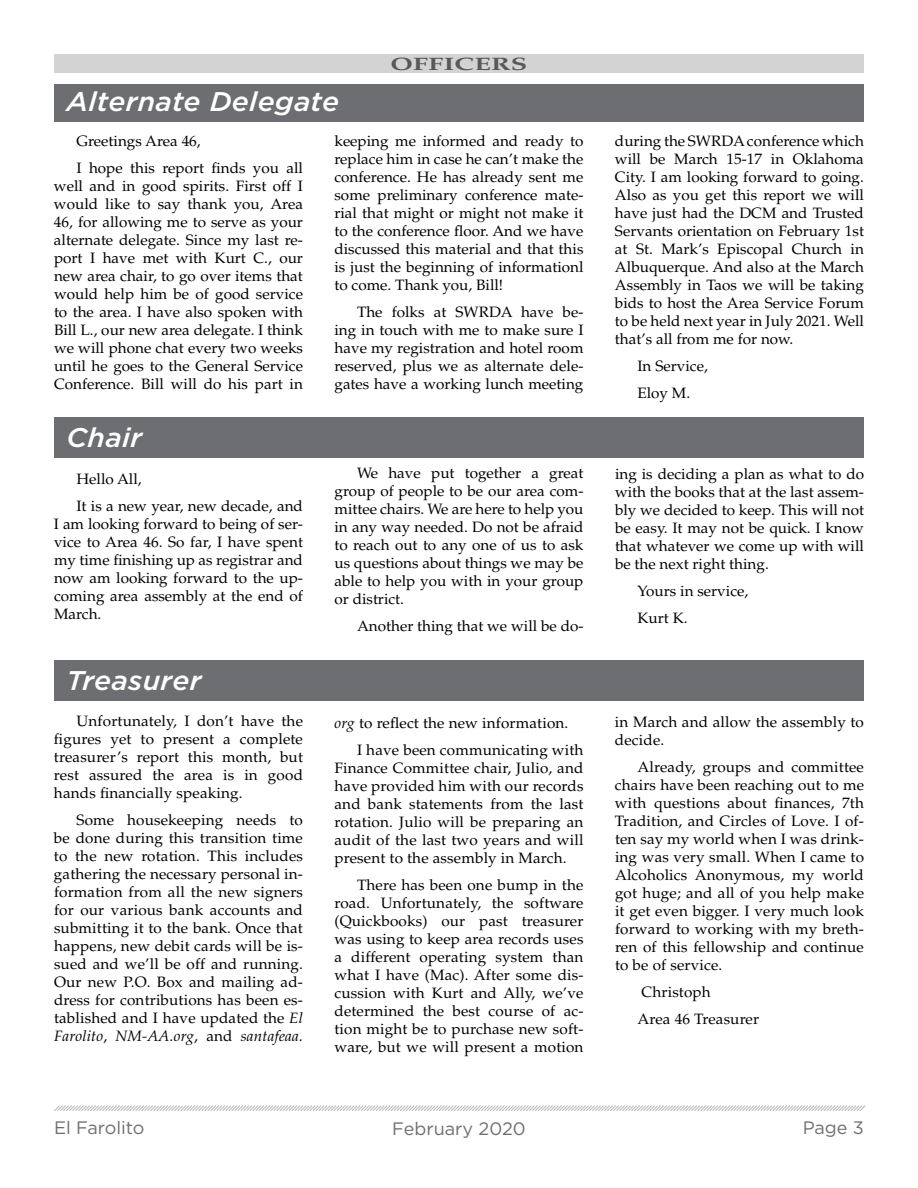
<style>
.page{position:relative;width:918px;height:1188px;background:#fff}
.page>*{position:absolute;margin:0;border:0;box-sizing:border-box;transform-origin:0 0}
.t1{font:italic 500 27px "Gotham";letter-spacing:.01em;color:#fff;scale:1.05 1}
.t2{font:18px "Gotham";color:#6d6e71}
.t3{font:700 18px "Palatino";letter-spacing:.01em;color:#58595b;scale:1.5 1}
.t4{font:15px/18px "Palatino";color:#000;text-align:justify}
.s1{font-style:italic}
</style>
<div class="page">
<svg style="left:54px;top:1105px;width:811px;height:6px"></svg>
<div style="left:54px;top:84px;width:810px;height:38px;background:#6d6e71"></div>
<div style="left:54px;top:54px;width:810px;height:19px;background:#d1d3d4"></div>
<div style="left:54px;top:661px;width:810px;height:40px;background:#6d6e71"></div>
<div style="left:54px;top:417px;width:810px;height:41px;background:#6d6e71"></div>
<h1 class="t1" style="left:67px;top:84px;width:261px">Alternate Delegate</h1>
<p class="t3" style="left:391px;top:53px;width:93px">OFFICERS</p>
<p class="t4" style="left:76px;top:127px;width:228px;line-height:27px">Greetings Area 46,<br>I hope this report finds you all</p>
<p class="t4" style="left:54px;top:177px;width:251px">well and in good spirits. First off I would like to say thank you, Area 46, for allowing me to serve as your alternate delegate. Since my last re&shy;port I have met with Kurt C., our new area chair, to go over items that would help him be of good service to the area. I have also spoken with Bill L., our new area delegate. I think we will phone chat every two weeks until he goes to the General Service Conference. Bill will do his part in</p>
<h1 class="t1" style="left:67px;top:419px;width:74px">Chair</h1>
<p class="t4" style="left:76px;top:465px;width:228px;line-height:27px">Hello All,<br>It is a new year, new decade, and</p>
<p class="t4" style="left:54px;top:515px;width:251px">I am looking forward to being of ser&shy;vice to Area 46. So far, I have spent my time finishing up as registrar and now am looking forward to the up&shy;coming area assembly at the end of March.</p>
<h1 class="t1" style="left:67px;top:663px;width:130px">Treasurer</h1>
<p class="t4" style="left:54px;top:713px;width:251px;text-indent:23px">Unfortunately, I don’t have the figures yet to present a complete treasurer’s report this month, but rest assured the area is in good hands financially speaking.</p>
<p class="t4" style="left:54px;top:812px;width:251px;text-indent:23px">Some housekeeping needs to be done during this transition time to the new rotation. This includes gathering the necessary personal in&shy;formation from all the new signers for our various bank accounts and submitting it to the bank. Once that happens, new debit cards will be is&shy;sued and we’ll be off and running.<br>Our new P.O. Box and mailing ad&shy;dress for contributions has been es&shy;tablished and I have updated the <span class="s1">El Farolito</span>, <span class="s1">NM-AA.org</span>, and <span class="s1">santafeaa.</span></p>
<p class="t4" style="left:334px;top:132px;width:251px">keeping me informed and ready to replace him in case he can’t make the conference. He has already sent me some preliminary conference mate&shy;rial that might or might not make it to the conference floor. And we have discussed this material and that this is just the beginning of informationl to come. Thank you, Bill!</p>
<p class="t4" style="left:334px;top:303px;width:251px;text-indent:23px">The folks at SWRDA have be&shy;ing in touch with me to make sure I have my registration and hotel room reserved, plus we as alternate dele&shy;gates have a working lunch meeting</p>
<p class="t4" style="left:334px;top:464px;width:251px;text-indent:23px">We have put together a great group of people to be our area com&shy;mittee chairs. We are here to help you in any way needed. Do not be afraid to reach out to any one of us to ask us questions about things we may be able to help you with in your group or district.</p>
<p class="t4" style="left:357px;top:617px;width:228px">Another thing that we will be do-</p>
<p class="t4" style="left:357px;top:709px;width:228px;line-height:27px;text-indent:-23px"><span class="s1">org</span> to reflect the new information.<br>I have been communicating with</p>
<p class="t4" style="left:335px;top:759px;width:251px">Finance Committee chair, Julio, and have provided him with our records and bank statements from the last rotation. Julio will be preparing an audit of the last two years and will present to the assembly in March.</p>
<p class="t4" style="left:334px;top:876px;width:251px;text-indent:23px">There has been one bump in the road. Unfortunately, the software (Quickbooks) our past treasurer was using to keep area records uses a different operating system than what I have (Mac). After some dis&shy;cussion with Kurt and Ally, we’ve determined the best course of ac&shy;tion might be to purchase new soft&shy;ware, but we will present a motion</p>
<p class="t4" style="left:615px;top:132px;width:251px">during the SWRDA conference which will be March 15-17 in Oklahoma City. I am looking forward to going.<br>Also as you get this report we will have just had the DCM and Trusted Servants orientation on February 1st at St. Mark’s Episcopal Church in Albuquerque. And also at the March Assembly in Taos we will be taking bids to host the Area Service Forum to be held next year in July 2021. Well that’s all from me for now.</p>
<p class="t4" style="left:638px;top:352px;width:72px;line-height:27px">In Service,<br>Eloy M.</p>
<p class="t4" style="left:615px;top:465px;width:251px">ing is deciding a plan as what to do with the books that at the last assem&shy;bly we decided to keep. This will not be easy. It may not be quick. I know that whatever we come up with will be the next right thing.</p>
<p class="t4" style="left:638px;top:577px;width:112px;line-height:27px">Yours in service,<br>Kurt K.</p>
<p class="t4" style="left:615px;top:714px;width:250px">in March and allow the assembly to decide.</p>
<p class="t4" style="left:615px;top:759px;width:251px;text-indent:23px">Already, groups and committee chairs have been reaching out to me with questions about finances, 7th Tradition, and Circles of Love. I of&shy;ten say my world when I was drink&shy;ing was very small. When I came to Alcoholics Anonymous, my world got huge; and all of you help make it get even bigger. I very much look forward to working with my breth&shy;ren of this fellowship and continue to be of service.</p>
<p class="t4" style="left:638px;top:979px;width:123px;line-height:27px">Christoph<br>Area 46 Treasurer</p>
<p class="t2" style="left:54px;top:1116px;width:92px">El Farolito</p>
<p class="t2" style="left:392px;top:1117px;width:135px">February 2020</p>
<p class="t2" style="left:803px;top:1116px;width:63px">Page 3</p>
</div>
